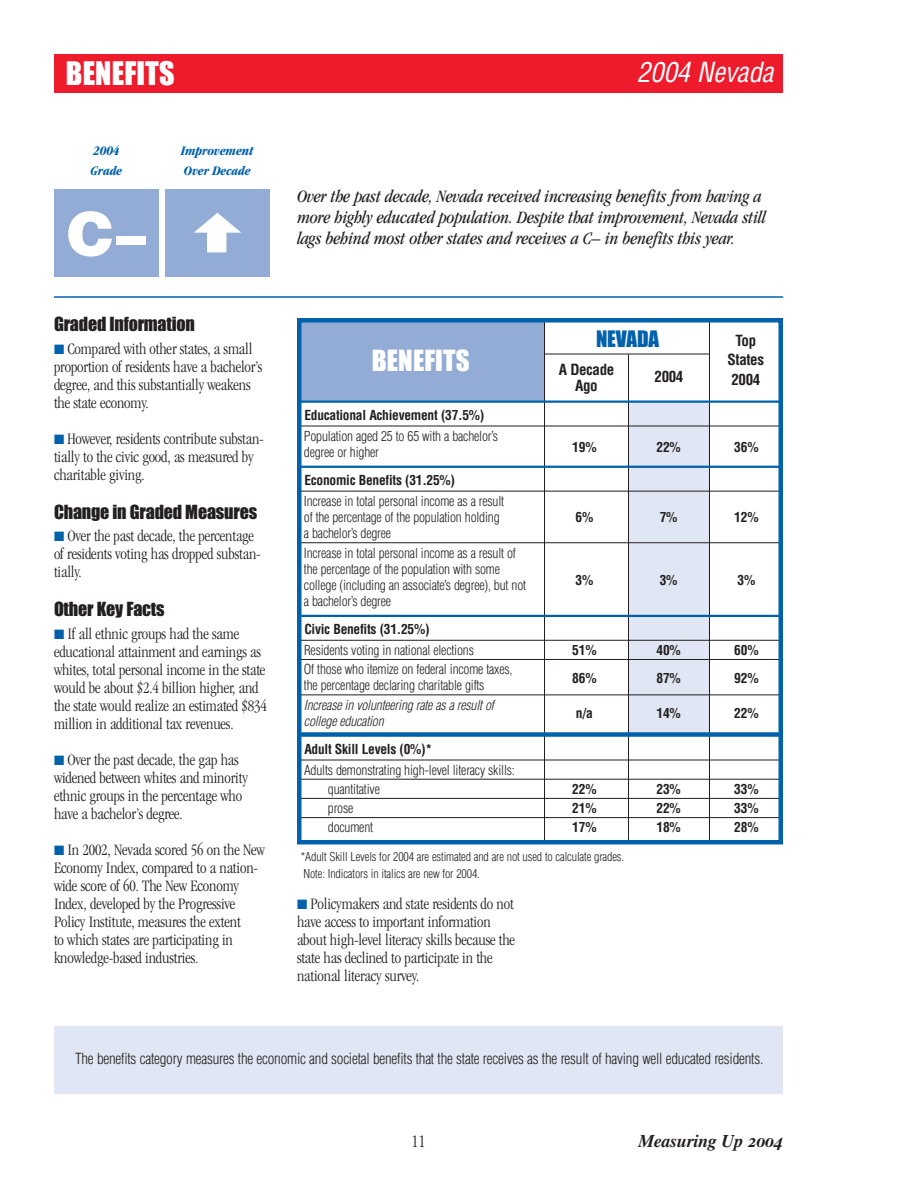
<style>
.page{position:relative;width:918px;height:1188px;background:#fff}
.page>*{position:absolute;margin:0;border:0;box-sizing:border-box;transform-origin:0 0}
.t1{font:900 60px "Helvetica";color:#fff}
.t2{font:30px "Impact";letter-spacing:.005em;color:#fff}
.t3{font:italic condensed 27px "Helvetica";letter-spacing:-.01em;color:#fff}
.t4{font:27px "Impact";letter-spacing:.005em;color:#fff}
.t5{font:21px "Impact";letter-spacing:-.005em;color:#0161aa}
.t6{font:italic condensed 18px/21px "Garamond";letter-spacing:-.01em;color:#231f20}
.t7{font:18px "Impact";letter-spacing:-.01em;color:#231f20}
.t8{font:18px "Times Bold Italic Os F";letter-spacing:-.015em;color:#231f20}
.t9{font:300 condensed 18px "Garamond";color:#231f20}
.t10{font:300 condensed 16.5px/18px "Garamond";letter-spacing:-.01em;color:#231f20}
.t11{font:300 condensed 15px "Helvetica";letter-spacing:-.015em;color:#231f20}
.t12{font:700 condensed 15px/19.5px "Helvetica";letter-spacing:-.025em;color:#231f20;text-align:center}
.t13{font:300 condensed 13.5px/16.2px "Helvetica";letter-spacing:-.015em;color:#231f20}
.t14{font:700 condensed 13.5px "Helvetica";letter-spacing:-.02em;color:#231f20}
.t15{font:italic 300 condensed 13.5px/16.2px "Helvetica";letter-spacing:-.015em;color:#231f20}
.t16{font:italic 700 condensed 13.5px/19.5px "Garamond";letter-spacing:-.01em;color:#0161aa}
.t17{font:300 condensed 12px/16.5px "Helvetica";letter-spacing:-.01em;color:#231f20}
.s1{color:#0161aa}
</style>
<div class="page">
<div style="left:297px;top:320px;width:247px;height:81px;background:#93acd6"></div>
<div style="left:54px;top:54px;width:729px;height:39px;background:#ee1b2c"></div>
<div style="left:629px;top:402px;width:81px;height:332px;background:#e0e6f3"></div>
<hr style="left:544px;top:321px;width:1px;height:522px;background:#231f20">
<hr style="left:544px;top:354px;width:166px;height:1px;background:#231f20">
<hr style="left:709px;top:320px;width:1px;height:522px;background:#231f20">
<hr style="left:628px;top:354px;width:1px;height:488px;background:#231f20">
<hr style="left:301px;top:400px;width:481px;height:3px;background:#0161aa">
<hr style="left:301px;top:426px;width:481px;height:1px;background:#231f20">
<hr style="left:301px;top:466px;width:481px;height:2px;background:#0161aa">
<hr style="left:301px;top:491px;width:481px;height:1px;background:#231f20">
<hr style="left:301px;top:542px;width:481px;height:1px;background:#231f20">
<hr style="left:301px;top:615px;width:481px;height:2px;background:#0161aa">
<hr style="left:301px;top:640px;width:481px;height:1px;background:#231f20">
<hr style="left:301px;top:659px;width:481px;height:1px;background:#231f20">
<hr style="left:301px;top:695px;width:481px;height:1px;background:#231f20">
<div style="left:301px;top:732px;width:481px;height:5px;background:#0161aa"></div>
<hr style="left:301px;top:760px;width:481px;height:1px;background:#231f20">
<hr style="left:301px;top:779px;width:481px;height:1px;background:#231f20">
<hr style="left:301px;top:798px;width:481px;height:1px;background:#231f20">
<hr style="left:301px;top:817px;width:481px;height:1px;background:#231f20">
<div style="left:54px;top:1026px;width:729px;height:68px;background:#e0e6f3"></div>
<div style="left:297px;top:318px;width:486px;height:526px;border:4px solid #0161aa"></div>
<hr style="left:54px;top:296px;width:729px;height:2px;background:#0161aa">
<div style="left:165px;top:189px;width:105px;height:88px;background:#93acd6"></div>
<svg style="left:194px;top:213px;width:47px;height:39px"></svg>
<div style="left:54px;top:189px;width:105px;height:87px;background:#93acd6"></div>
<h2 class="t2" style="left:66px;top:64px;width:110px">BENEFITS</h2>
<h3 class="t3" style="left:637px;top:62px;width:138px">2004 Nevada</h3>
<p class="t16" style="left:91px;top:142px;width:33px">2004<br>Grade</p>
<p class="t16" style="left:181px;top:143px;width:74px">Improvement<br>Over Decade</p>
<h1 class="t1" style="left:67px;top:212px;width:80px">C–</h1>
<p class="t7" style="left:54px;top:319px;width:142px">Graded Information</p>
<p class="t10" style="left:54px;top:341px;width:210px"><span class="s1">■</span> Compared with other states, a small proportion of residents have a bachelor’s degree, and this substantially weakens the state economy.</p>
<p class="t10" style="left:54px;top:431px;width:211px"><span class="s1">■</span> However, residents contribute substan&shy;tially to the civic good, as measured by charitable giving.</p>
<p class="t7" style="left:54px;top:506px;width:205px">Change in Graded Measures</p>
<p class="t10" style="left:54px;top:528px;width:208px"><span class="s1">■</span> Over the past decade, the percentage of residents voting has dropped substan&shy;tially.</p>
<p class="t7" style="left:54px;top:604px;width:112px">Other Key Facts</p>
<p class="t10" style="left:54px;top:626px;width:214px"><span class="s1">■</span> If all ethnic groups had the same educational attainment and earnings as whites, total personal income in the state would be about $2.4 billion higher, and the state would realize an estimated $834 million in additional tax revenues.</p>
<p class="t10" style="left:54px;top:752px;width:195px"><span class="s1">■</span> Over the past decade, the gap has widened between whites and minority ethnic groups in the percentage who have a bachelor’s degree.</p>
<p class="t10" style="left:54px;top:842px;width:212px"><span class="s1">■</span> In 2002, Nevada scored 56 on the New Economy Index, compared to a nation&shy;wide score of 60. The New Economy Index, developed by the Progressive Policy Institute, measures the extent<br>to which states are participating in knowledge-based industries.</p>
<p class="t6" style="left:297px;top:187px;width:470px">Over the past decade, Nevada received increasing benefits from having a more highly educated population. Despite that improvement, Nevada still lags behind most other states and receives a C– in benefits this year.</p>
<h3 class="t4" style="left:372px;top:352px;width:99px">BENEFITS</h3>
<p class="t5" style="left:596px;top:332px;width:65px">NEVADA</p>
<p class="t12" style="left:728px;top:332px;width:38px">Top<br>States<br>2004</p>
<p class="t12" style="left:559px;top:362px;width:57px;line-height:16.5px">A Decade<br>Ago</p>
<p class="t12" style="left:655px;top:368px;width:30px">2004</p>
<p class="t14" style="left:304px;top:410px;width:182px">Educational Achievement (37.5%)</p>
<p class="t13" style="left:304px;top:429px;width:195px">Population aged 25 to 65 with a bachelor’s degree or higher</p>
<p class="t14" style="left:572px;top:442px;width:26px">19%</p>
<p class="t14" style="left:656px;top:442px;width:26px">22%</p>
<p class="t14" style="left:734px;top:442px;width:26px">36%</p>
<p class="t14" style="left:304px;top:475px;width:152px">Economic Benefits (31.25%)</p>
<p class="t13" style="left:304px;top:494px;width:202px">Increase in total personal income as a result of the percentage of the population holding</p>
<p class="t14" style="left:576px;top:512px;width:19px">6%</p>
<p class="t14" style="left:660px;top:512px;width:19px">7%</p>
<p class="t14" style="left:734px;top:512px;width:26px">12%</p>
<p class="t13" style="left:304px;top:525px;width:214px;line-height:19.2px">a bachelor’s degree<br>Increase in total personal income as a result of</p>
<p class="t13" style="left:304px;top:562px;width:224px">the percentage of the population with some college (including an associate’s degree), but not</p>
<p class="t14" style="left:576px;top:575px;width:19px">3%</p>
<p class="t14" style="left:660px;top:575px;width:19px">3%</p>
<p class="t14" style="left:737px;top:575px;width:19px">3%</p>
<p class="t13" style="left:304px;top:594px;width:89px">a bachelor’s degree</p>
<p class="t14" style="left:304px;top:624px;width:127px">Civic Benefits (31.25%)</p>
<p class="t13" style="left:304px;top:643px;width:171px">Residents voting in national elections</p>
<p class="t14" style="left:572px;top:645px;width:26px">51%</p>
<p class="t14" style="left:656px;top:645px;width:26px">40%</p>
<p class="t14" style="left:734px;top:645px;width:26px">60%</p>
<p class="t13" style="left:304px;top:662px;width:210px">Of those who itemize on federal income taxes, the percentage declaring charitable gifts</p>
<p class="t14" style="left:572px;top:673px;width:26px">86%</p>
<p class="t14" style="left:656px;top:673px;width:26px">87%</p>
<p class="t14" style="left:734px;top:673px;width:26px">92%</p>
<p class="t15" style="left:304px;top:698px;width:192px">Increase in volunteering rate as a result of college education</p>
<p class="t14" style="left:576px;top:708px;width:18px">n/a</p>
<p class="t14" style="left:656px;top:708px;width:26px">14%</p>
<p class="t14" style="left:734px;top:708px;width:26px">22%</p>
<p class="t14" style="left:304px;top:744px;width:129px">Adult Skill Levels (0%)*</p>
<p class="t13" style="left:328px;top:761px;width:188px;line-height:19.2px;text-indent:-24px">Adults demonstrating high-level literacy skills: quantitative</p>
<p class="t14" style="left:572px;top:784px;width:26px">22%</p>
<p class="t14" style="left:656px;top:784px;width:26px">23%</p>
<p class="t14" style="left:734px;top:784px;width:26px">33%</p>
<p class="t13" style="left:328px;top:801px;width:27px">prose</p>
<p class="t14" style="left:572px;top:803px;width:26px">21%</p>
<p class="t14" style="left:656px;top:803px;width:26px">22%</p>
<p class="t14" style="left:734px;top:803px;width:26px">33%</p>
<p class="t13" style="left:328px;top:820px;width:47px">document</p>
<p class="t14" style="left:572px;top:822px;width:26px">17%</p>
<p class="t14" style="left:656px;top:822px;width:26px">18%</p>
<p class="t14" style="left:734px;top:822px;width:26px">28%</p>
<p class="t17" style="left:301px;top:850px;width:325px">*Adult Skill Levels for 2004 are estimated and are not used to calculate grades.<br>Note: Indicators in italics are new for 2004.</p>
<p class="t10" style="left:297px;top:896px;width:220px"><span class="s1">■</span> Policymakers and state residents do not have access to important information about high-level literacy skills because the state has declined to participate in the national literacy survey.</p>
<p class="t11" style="left:75px;top:1053px;width:690px">The benefits category measures the economic and societal benefits that the state receives as the result of having well educated residents.</p>
<p class="t9" style="left:411px;top:1134px;width:16px">11</p>
<p class="t8" style="left:638px;top:1134px;width:146px">Measuring Up 2004</p>
</div>
